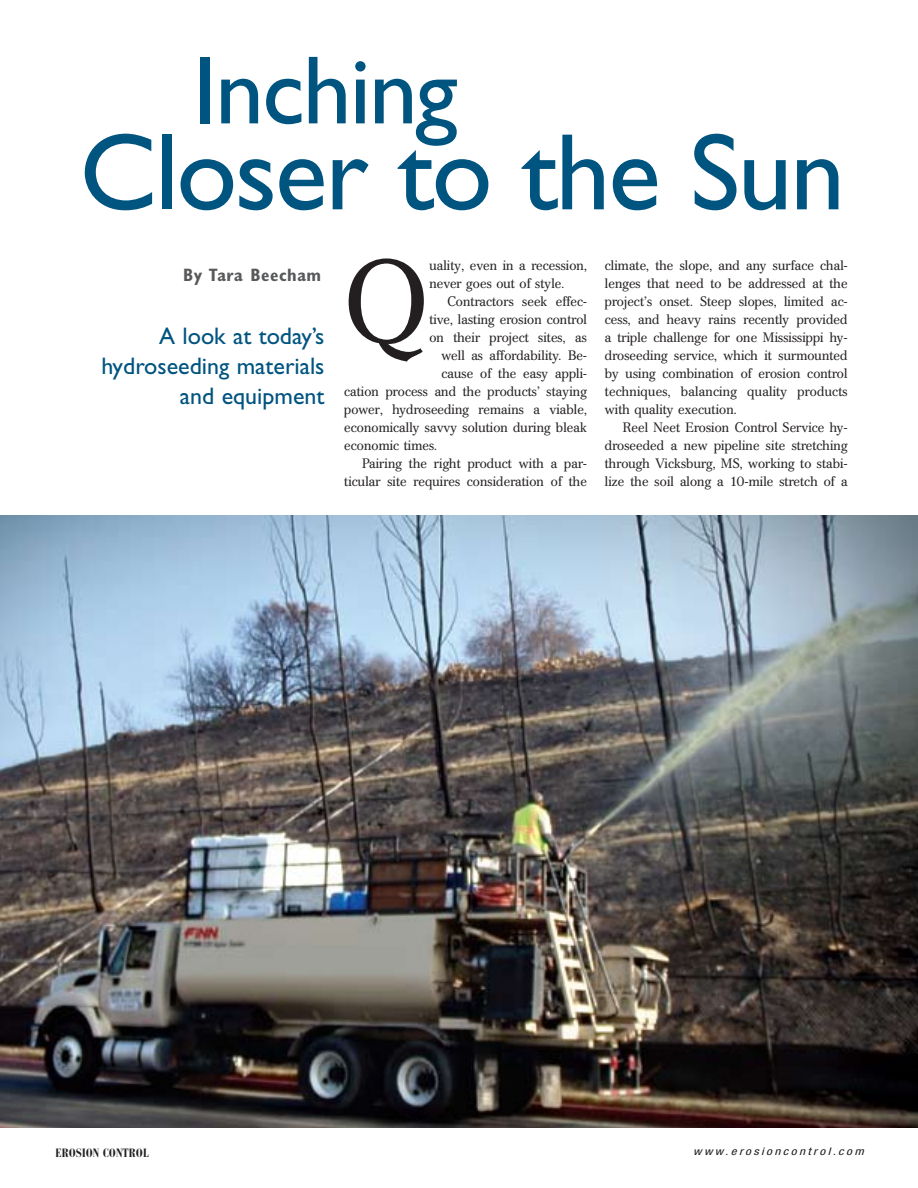
<style>
.page{position:relative;width:918px;height:1188px;background:#fff}
.page>*{position:absolute;margin:0;border:0;box-sizing:border-box;transform-origin:0 0}
.t1{font:115.2px "Cremona";color:#231f20}
.t2{font:109.5px "Gill Sans";letter-spacing:-.02em;color:#005480}
.t3{font:97.5px "Gill Sans";letter-spacing:-.02em;color:#005480}
.t4{font:24px/30px "Gill Sans";color:#005480;text-align:right}
.t5{font:700 condensed 18px "Gill Sans";letter-spacing:.03em;color:#58595b}
.t6{font:13.5px/18px "Cremona";letter-spacing:.01em;color:#231f20;text-align:justify}
.t7{font:700 condensed 12px "Bauer Bodoni";letter-spacing:.005em;color:#231f20}
.t8{font:italic condensed 10.5px "Helvetica Neue";letter-spacing:.185em;color:#231f20;scale:1.24 1}
</style>
<div class="page">
<img style="left:0;top:516px;width:918px;height:611px">
<h3 class="t3" style="left:193px;top:35px;width:266px">Inching</h3>
<h2 class="t2" style="left:80px;top:110px;width:767px">Closer to the Sun</h2>
<h3 class="t5" style="left:183px;top:264px;width:140px">By Tara Beecham</h3>
<h3 class="t4" style="left:101px;top:321px;width:225px">A look at today’s hydroseeding materials and equipment</h3>
<h1 class="t1" style="left:344px;top:235px;width:85px">Q</h1>
<p class="t6" style="left:429px;top:256px;width:159px">uality, even in a recession, never goes out of style.</p>
<p class="t6" style="left:447px;top:292px;width:141px">Contractors seek effec-</p>
<p class="t6" style="left:429px;top:310px;width:159px">tive, lasting erosion control</p>
<p class="t6" style="left:429px;top:328px;width:159px">on their project sites, as</p>
<p class="t6" style="left:442px;top:346px;width:147px">well as affordability. Be-</p>
<p class="t6" style="left:442px;top:364px;width:147px">cause of the easy appli-</p>
<p class="t6" style="left:344px;top:382px;width:244px">cation process and the products’ staying</p>
<p class="t6" style="left:344px;top:400px;width:244px">power, hydroseeding remains a viable,</p>
<p class="t6" style="left:344px;top:418px;width:244px">economically savvy solution during bleak</p>
<p class="t6" style="left:344px;top:436px;width:94px">economic times.</p>
<p class="t6" style="left:362px;top:454px;width:226px">Pairing the right product with a par-</p>
<p class="t6" style="left:344px;top:472px;width:244px">ticular site requires consideration of the</p>
<p class="t6" style="left:605px;top:256px;width:244px">climate, the slope, and any surface chal&shy;lenges that need to be addressed at the project’s onset. Steep slopes, limited ac&shy;cess, and heavy rains recently provided a triple challenge for one Mississippi hy&shy;droseeding service, which it surmounted by using combination of erosion control techniques, balancing quality products with quality execution.</p>
<p class="t6" style="left:605px;top:418px;width:244px;text-indent:18px">Reel Neet Erosion Control Service hy&shy;droseeded a new pipeline site stretching through Vicksburg, MS, working to stabi&shy;lize the soil along a 10-mile stretch of a</p>
<p class="t7" style="left:56px;top:1146px;width:95px">EROSION CONTROL</p>
<p class="t8" style="left:693px;top:1145px;width:139px">www.erosioncontrol.com</p>
</div>
